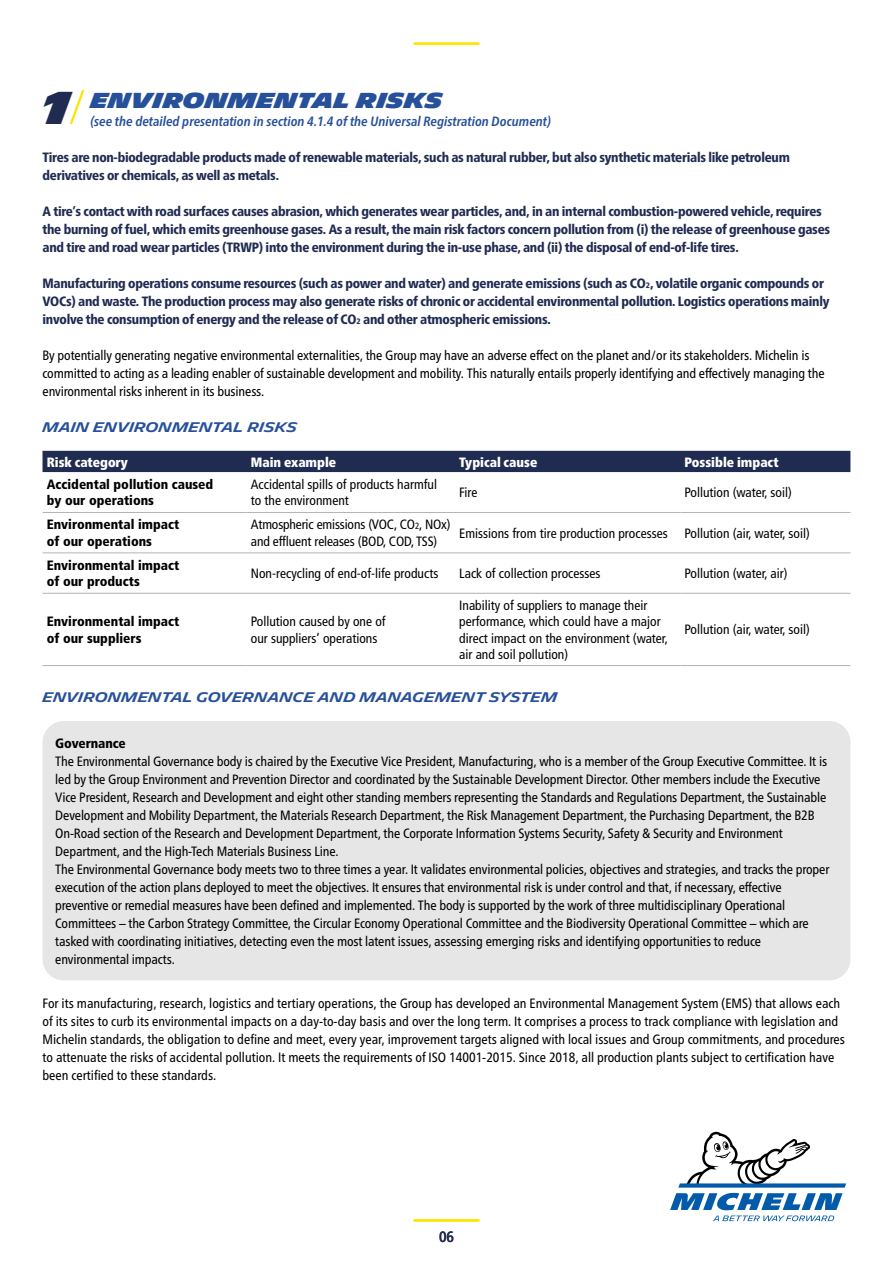
<style>
.page{position:relative;width:893px;height:1263px;background:#fff}
.page>*{position:absolute;margin:0;border:0;box-sizing:border-box;transform-origin:0 0}
.t1{font:900 21px "Michelin Unit Titling";color:#27509b}
.t2{font:500 condensed 15px "Frutiger Neue LTW1 G";color:#202b51}
.t3{font:condensed 13.5px/18px "Frutiger Neue LTW1 G";letter-spacing:-.01em;color:#000}
.t4{font:800 condensed 13.5px/18px "Frutiger Neue LTW1 G";letter-spacing:-.02em;color:#202b51}
.t5{font:condensed 13.5px/16.5px "Frutiger LT Std";color:#000}
.t6{font:900 condensed 13.5px/16.5px "Frutiger LT Std";color:#000}
.t7{font:italic 700 condensed 13.5px "Frutiger Neue LTW1 G";color:#27509b}
.t8{font:600 13.5px "Michelin Unit Titling";letter-spacing:-.01em;color:#27509b}
.t9{font:900 condensed 13.5px "Frutiger Neue LTW1 G";color:#fff}
.s1{font-size:44.7px;color:#202b51}
.s2{font-size:7.8px}
.s3{font-size:9px}
</style>
<div class="page">
<svg style="left:70px;top:90px;width:14px;height:35px"></svg>
<div style="left:43px;top:451px;width:807px;height:21px;background:#202b51"></div>
<hr style="left:43px;top:512px;width:204px;height:1px;background:#b3b3b3">
<hr style="left:247px;top:512px;width:208px;height:1px;background:#b3b3b3">
<hr style="left:455px;top:512px;width:225px;height:1px;background:#b3b3b3">
<hr style="left:680px;top:512px;width:170px;height:1px;background:#b3b3b3">
<hr style="left:43px;top:552px;width:204px;height:1px;background:#b3b3b3">
<hr style="left:247px;top:552px;width:208px;height:1px;background:#b3b3b3">
<hr style="left:455px;top:552px;width:225px;height:1px;background:#b3b3b3">
<hr style="left:680px;top:552px;width:170px;height:1px;background:#b3b3b3">
<hr style="left:43px;top:593px;width:204px;height:1px;background:#b3b3b3">
<hr style="left:247px;top:593px;width:208px;height:1px;background:#b3b3b3">
<hr style="left:455px;top:593px;width:225px;height:1px;background:#b3b3b3">
<hr style="left:680px;top:593px;width:170px;height:1px;background:#b3b3b3">
<hr style="left:43px;top:665px;width:204px;height:1px;background:#b3b3b3">
<hr style="left:247px;top:665px;width:208px;height:1px;background:#b3b3b3">
<hr style="left:455px;top:665px;width:225px;height:1px;background:#b3b3b3">
<hr style="left:680px;top:665px;width:170px;height:1px;background:#b3b3b3">
<div style="left:43px;top:721px;width:807px;height:259px;background:#e6e6e6;border-radius:21px"></div>
<hr style="left:414px;top:1219px;width:64px;height:2px;background:#fce500">
<hr style="left:414px;top:43px;width:64px;height:2px;background:#fce500">
<svg style="left:670px;top:1132px;width:176px;height:89px"></svg>
<h1 class="t1" style="left:43px;top:88px;width:402px"><span class="s1">1</span> ENVIRONMENTAL RISKS</h1>
<p class="t7" style="left:90px;top:111px;width:462px">(see the detailed presentation in section 4.1.4 of the Universal Registration Document)</p>
<p class="t4" style="left:43px;top:147px;width:749px">Tires are non-biodegradable products made of renewable materials, such as natural rubber, but also synthetic materials like petroleum derivatives or chemicals, as well as metals.</p>
<p class="t4" style="left:43px;top:201px;width:789px">A tire’s contact with road surfaces causes abrasion, which generates wear particles, and, in an internal combustion-powered vehicle, requires the burning of fuel, which emits greenhouse gases. As a result, the main risk factors concern pollution from (i) the release of greenhouse gases and tire and road wear particles (TRWP) into the environment during the in-use phase, and (ii) the disposal of end-of-life tires.</p>
<p class="t4" style="left:43px;top:273px;width:788px">Manufacturing operations consume resources (such as power and water) and generate emissions (such as CO<span class="s2">2</span>, volatile organic compounds or<br>VOCs) and waste. The production process may also generate risks of chronic or accidental environmental pollution. Logistics operations mainly involve the consumption of energy and the release of CO<span class="s2">2</span> and other atmospheric emissions.</p>
<p class="t3" style="left:43px;top:345px;width:784px">By potentially generating negative environmental externalities, the Group may have an adverse effect on the planet and/or its stakeholders. Michelin is committed to acting as a leading enabler of sustainable development and mobility. This naturally entails properly identifying and effectively managing the environmental risks inherent in its business.</p>
<p class="t8" style="left:43px;top:419px;width:256px">MAIN ENVIRONMENTAL RISKS</p>
<p class="t9" style="left:47px;top:451px;width:83px">Risk category</p>
<p class="t9" style="left:251px;top:451px;width:87px">Main example</p>
<p class="t9" style="left:459px;top:451px;width:80px">Typical cause</p>
<p class="t9" style="left:685px;top:451px;width:95px">Possible impact</p>
<p class="t6" style="left:47px;top:476px;width:168px">Accidental pollution caused by our operations</p>
<p class="t5" style="left:251px;top:476px;width:188px">Accidental spills of products harmful to the environment</p>
<p class="t5" style="left:459px;top:484px;width:20px">Fire</p>
<p class="t5" style="left:685px;top:484px;width:109px">Pollution (water, soil)</p>
<p class="t6" style="left:47px;top:516px;width:134px">Environmental impact of our operations</p>
<p class="t5" style="left:251px;top:517px;width:201px">Atmospheric emissions (VOC, CO<span class="s3">2</span>, NOx) and effluent releases (BOD, COD, TSS)</p>
<p class="t5" style="left:459px;top:525px;width:210px">Emissions from tire production processes</p>
<p class="t5" style="left:685px;top:525px;width:127px">Pollution (air, water, soil)</p>
<p class="t6" style="left:47px;top:557px;width:134px">Environmental impact of our products</p>
<p class="t5" style="left:251px;top:565px;width:189px">Non-recycling of end-of-life products</p>
<p class="t5" style="left:459px;top:565px;width:143px">Lack of collection processes</p>
<p class="t5" style="left:685px;top:565px;width:104px">Pollution (water, air)</p>
<p class="t6" style="left:47px;top:613px;width:134px">Environmental impact of our suppliers</p>
<p class="t5" style="left:251px;top:613px;width:136px">Pollution caused by one of our suppliers’ operations</p>
<p class="t5" style="left:459px;top:597px;width:210px">Inability of suppliers to manage their performance, which could have a major direct impact on the environment (water, air and soil pollution)</p>
<p class="t5" style="left:685px;top:622px;width:127px">Pollution (air, water, soil)</p>
<p class="t8" style="left:43px;top:689px;width:517px">ENVIRONMENTAL GOVERNANCE AND MANAGEMENT SYSTEM</p>
<p class="t6" style="left:55px;top:735px;width:72px">Governance</p>
<p class="t3" style="left:55px;top:751px;width:776px">The Environmental Governance body is chaired by the Executive Vice President, Manufacturing, who is a member of the Group Executive Committee. It is led by the Group Environment and Prevention Director and coordinated by the Sustainable Development Director. Other members include the Executive Vice President, Research and Development and eight other standing members representing the Standards and Regulations Department, the Sustainable Development and Mobility Department, the Materials Research Department, the Risk Management Department, the Purchasing Department, the B2B On-Road section of the Research and Development Department, the Corporate Information Systems Security, Safety &amp; Security and Environment Department, and the High-Tech Materials Business Line.<br>The Environmental Governance body meets two to three times a year. It validates environmental policies, objectives and strategies, and tracks the proper execution of the action plans deployed to meet the objectives. It ensures that environmental risk is under control and that, if necessary, effective preventive or remedial measures have been defined and implemented. The body is supported by the work of three multidisciplinary Operational Committees – the Carbon Strategy Committee, the Circular Economy Operational Committee and the Biodiversity Operational Committee – which are tasked with coordinating initiatives, detecting even the most latent issues, assessing emerging risks and identifying opportunities to reduce environmental impacts.</p>
<p class="t3" style="left:43px;top:993px;width:804px">For its manufacturing, research, logistics and tertiary operations, the Group has developed an Environmental Management System (EMS) that allows each of its sites to curb its environmental impacts on a day-to-day basis and over the long term. It comprises a process to track compliance with legislation and Michelin standards, the obligation to define and meet, every year, improvement targets aligned with local issues and Group commitments, and procedures to attenuate the risks of accidental pollution. It meets the requirements of ISO 14001-2015. Since 2018, all production plants subject to certification have been certified to these standards.</p>
<p class="t2" style="left:439px;top:1226px;width:16px">06</p>
</div>
